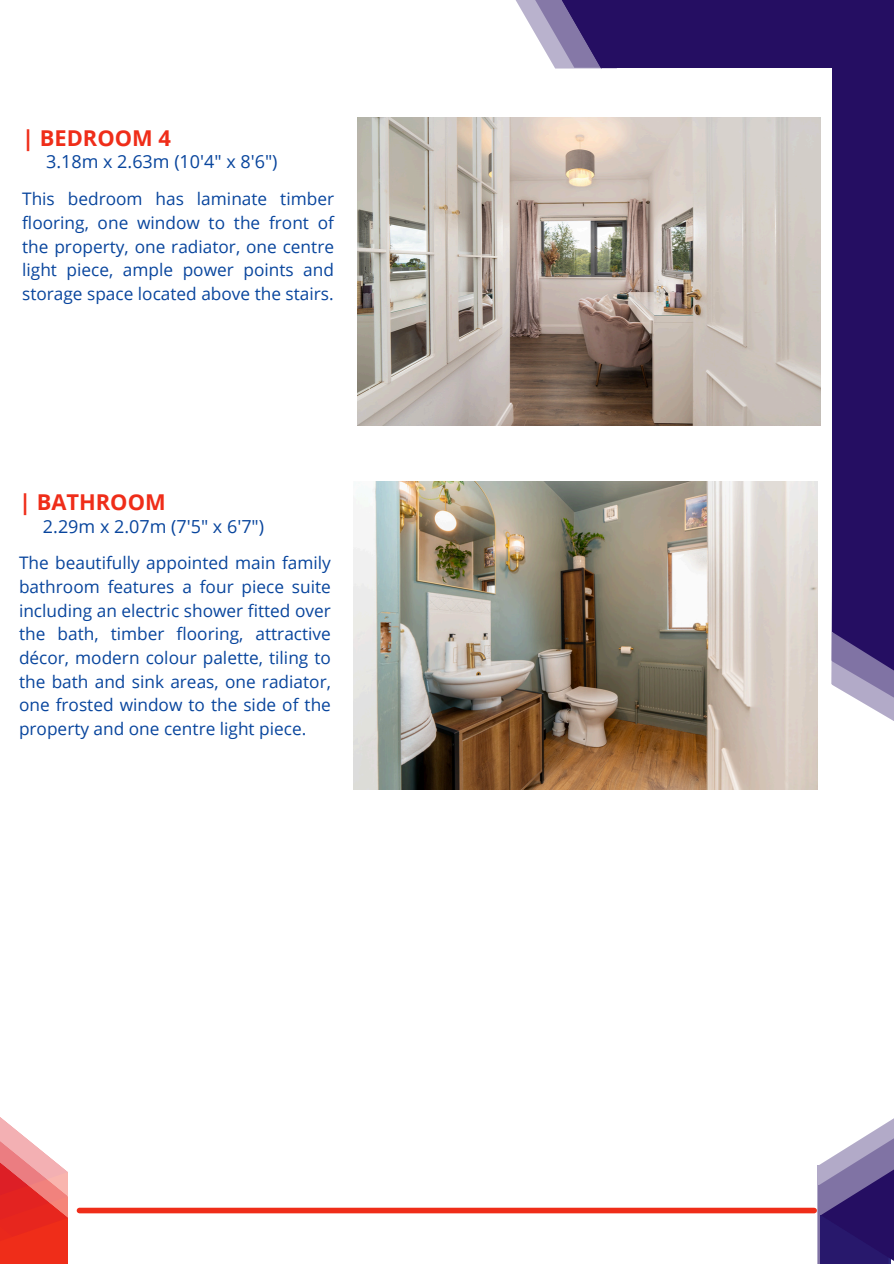
<style>
.page{position:relative;width:894px;height:1264px;background:#fff}
.page>*{position:absolute;margin:0;border:0;box-sizing:border-box;transform-origin:0 0}
.t1{font:700 21.9px "Open Sans";color:#ef2d19}
.t2{font:18px "Open Sans";color:#08459d}
.t3{font:17.25px/23.7px "Open Sans";color:#08459d;text-align:justify}
</style>
<div class="page">
<svg style="left:515px;top:0;width:13px;height:21px"></svg>
<svg style="left:528px;top:0;width:27px;height:68px;fill:#b9b2cd"></svg>
<div style="left:602px;top:0;width:291px;height:68px;background:#250e62"></div>
<svg style="left:831px;top:585px;width:62px;height:136px"></svg>
<div style="left:832px;top:0;width:61px;height:631px;background:#250e62"></div>
<svg style="left:832px;top:631px;width:61px;height:60px;background:#6c5d95"></svg>
<svg style="left:555px;top:0;width:62px;height:69px"></svg>
<svg style="left:817px;top:1119px;width:76px;height:144px"></svg>
<svg style="left:0;top:1117px;width:68px;height:146px"></svg>
<div style="left:79px;top:1207px;width:735px;height:6px;background:#ef2d19"></div>
<img style="left:357px;top:118px;width:462px;height:307px">
<img style="left:354px;top:481px;width:462px;height:308px">
<p class="t1" style="left:22px;top:122px;width:150px">| BEDROOM 4</p>
<p class="t2" style="left:46px;top:149px;width:233px">3.18m x 2.63m (10'4" x 8'6")</p>
<h1 class="t3" style="left:22px;top:187px;width:313px">This bedroom has laminate timber flooring, one window to the front of the property, one radiator, one centre light piece, ample power points and storage space located above the stairs.</h1>
<p class="t1" style="left:19px;top:486px;width:148px">| BATHROOM</p>
<p class="t2" style="left:43px;top:513px;width:223px">2.29m x 2.07m (7'5" x 6'7")</p>
<p class="t3" style="left:19px;top:551px;width:313px">The beautifully appointed main family bathroom features a four piece suite including an electric shower fitted over the bath, timber flooring, attractive décor, modern colour palette, tiling to the bath and sink areas, one radiator, one frosted window to the side of the property and one centre light piece.</p>
</div>
